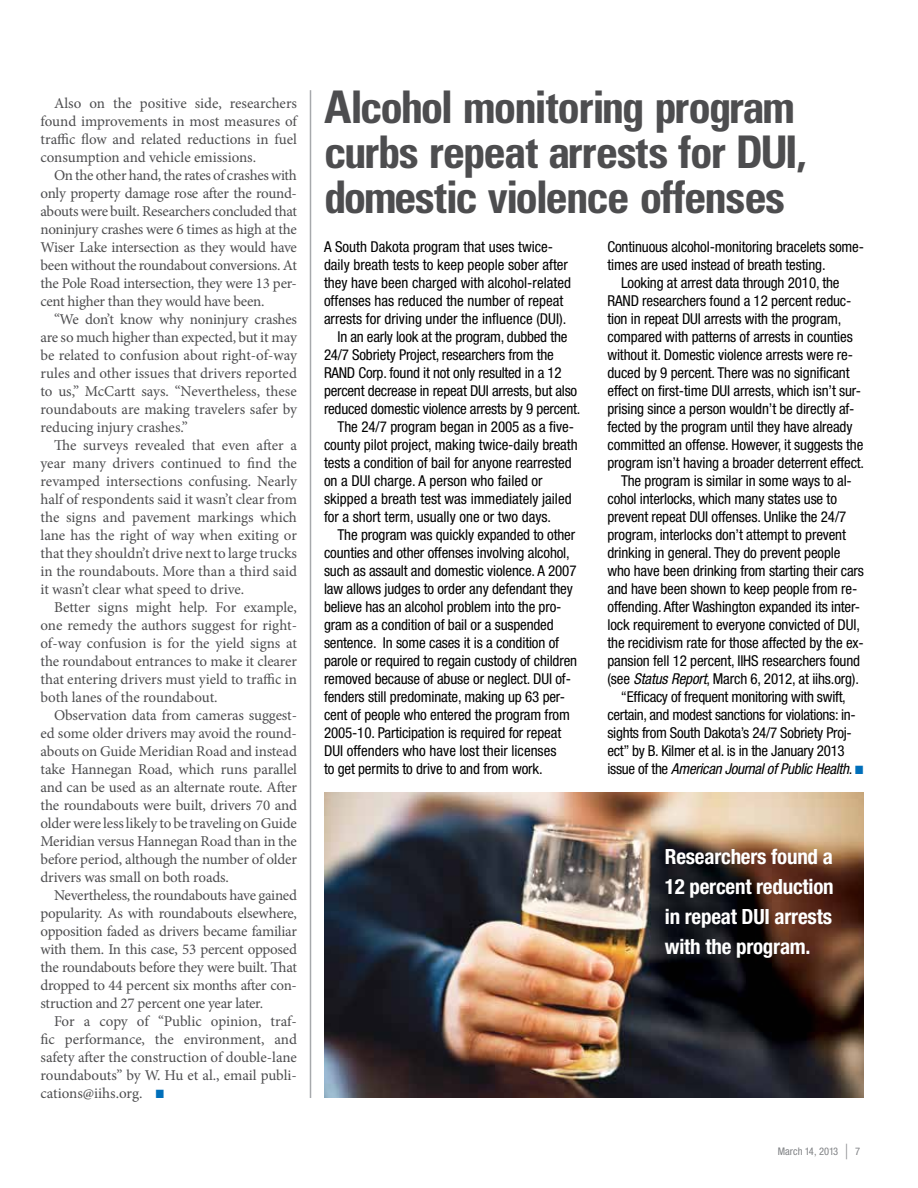
<style>
.page{position:relative;width:918px;height:1188px;background:#fff}
.page>*{position:absolute;margin:0;border:0;box-sizing:border-box;transform-origin:0 0}
.t1{font:700 condensed 45px/45px "Univers LT Std";letter-spacing:-.04em;color:#4d4d4f}
.t2{font:700 condensed 21px/30px "Helvetica Neue LT Pro";letter-spacing:-.01em;color:#fff;text-align:justify}
.t3{font:condensed 15px "Helvetica Neue LT Pro";letter-spacing:-.01em;color:#000}
.t4{font:15px/18px "Minion Pro";letter-spacing:-.01em;color:#4d4d4f;text-align:justify}
.t5{font:italic condensed 15px "Helvetica Neue LT Pro";letter-spacing:-.02em;color:#000}
.t6{font:condensed 10.5px "Helvetica Neue LT Pro";letter-spacing:-.01em;color:#808285}
.s1{color:#006fba}
.s2{font-style:italic}
.s3{font-style:normal}
.s4{font-size:21px}
</style>
<div class="page">
<img style="left:324px;top:792px;width:540px;height:306px">
<hr style="left:310px;top:90px;width:1px;height:1008px;background:#a7a9ac">
<p class="t4" style="left:40px;top:94px;width:258px;text-indent:14px">Also on the positive side, researchers found improvements in most measures of traffic flow and related reductions in fuel consumption and vehicle emissions.</p>
<p class="t4" style="left:40px;top:166px;width:258px;text-indent:14px">On the other hand, the rates of crashes with only property damage rose after the round&shy;abouts were built. Researchers concluded that noninjury crashes were 6 times as high at the Wiser Lake intersection as they would have been without the roundabout conversions. At the Pole Road intersection, they were 13 per&shy;cent higher than they would have been.</p>
<p class="t4" style="left:41px;top:310px;width:258px;text-indent:14px">“We don’t know why noninjury crashes are so much higher than expected, but it may be related to confusion about right-of-way rules and other issues that drivers reported to us,” McCartt says. “Nevertheless, these roundabouts are making travelers safer by reducing injury crashes.”</p>
<p class="t4" style="left:41px;top:436px;width:258px;text-indent:14px">The surveys revealed that even after a year many drivers continued to find the revamped intersections confusing. Nearly half of respondents said it wasn’t clear from the signs and pavement markings which lane has the right of way when exiting or that they shouldn’t drive next to large trucks in the roundabouts. More than a third said it wasn’t clear what speed to drive.</p>
<p class="t4" style="left:41px;top:598px;width:258px;text-indent:14px">Better signs might help. For example, one remedy the authors suggest for right&shy;of-way confusion is for the yield signs at the roundabout entrances to make it clearer that entering drivers must yield to traffic in both lanes of the roundabout.</p>
<p class="t4" style="left:41px;top:706px;width:258px;text-indent:14px">Observation data from cameras suggest&shy;ed some older drivers may avoid the round&shy;abouts on Guide Meridian Road and instead take Hannegan Road, which runs parallel and can be used as an alternate route. After the roundabouts were built, drivers 70 and older were less likely to be traveling on Guide Meridian versus Hannegan Road than in the before period, although the number of older drivers was small on both roads.</p>
<p class="t4" style="left:41px;top:886px;width:258px;text-indent:14px">Nevertheless, the roundabouts have gained popularity. As with roundabouts elsewhere, opposition faded as drivers became familiar with them. In this case, 53 percent opposed the roundabouts before they were built. That dropped to 44 percent six months after con&shy;struction and 27 percent one year later.</p>
<p class="t4" style="left:41px;top:1012px;width:258px;text-indent:14px">For a copy of “Public opinion, traf&shy;fic performance, the environment, and safety after the construction of double-lane roundabouts” by W. Hu et al., email publi&shy;cations@iihs.org. <span class="s1">■</span></p>
<h1 class="t1" style="left:324px;top:84px;width:484px">Alcohol monitoring program curbs repeat arrests for DUI, domestic violence offenses</h1>
<p class="t3" style="left:324px;top:238px;width:231px">A South Dakota program that uses twice-</p>
<p class="t3" style="left:324px;top:256px;width:246px">daily breath tests to keep people sober after</p>
<p class="t3" style="left:324px;top:274px;width:249px">they have been charged with alcohol-related</p>
<p class="t3" style="left:324px;top:292px;width:241px">offenses has reduced the number of repeat</p>
<p class="t3" style="left:324px;top:310px;width:244px">arrests for driving under the influence (DUI).</p>
<p class="t3" style="left:338px;top:328px;width:231px">In an early look at the program, dubbed the</p>
<p class="t3" style="left:324px;top:346px;width:231px">24/7 Sobriety Project, researchers from the</p>
<p class="t3" style="left:324px;top:364px;width:239px">RAND Corp. found it not only resulted in a 12</p>
<p class="t3" style="left:324px;top:382px;width:255px">percent decrease in repeat DUI arrests, but also</p>
<p class="t3" style="left:324px;top:400px;width:258px">reduced domestic violence arrests by 9 percent.</p>
<p class="t3" style="left:338px;top:418px;width:238px">The 24/7 program began in 2005 as a five-</p>
<p class="t3" style="left:324px;top:436px;width:255px">county pilot project, making twice-daily breath</p>
<p class="t3" style="left:324px;top:454px;width:249px">tests a condition of bail for anyone rearrested</p>
<p class="t3" style="left:324px;top:472px;width:220px">on a DUI charge. A person who failed or</p>
<p class="t3" style="left:324px;top:490px;width:249px">skipped a breath test was immediately jailed</p>
<p class="t3" style="left:324px;top:508px;width:229px">for a short term, usually one or two days.</p>
<p class="t3" style="left:338px;top:526px;width:239px">The program was quickly expanded to other</p>
<p class="t3" style="left:324px;top:544px;width:247px">counties and other offenses involving alcohol,</p>
<p class="t3" style="left:324px;top:562px;width:254px">such as assault and domestic violence. A 2007</p>
<p class="t3" style="left:324px;top:580px;width:250px">law allows judges to order any defendant they</p>
<p class="t3" style="left:324px;top:598px;width:239px">believe has an alcohol problem into the pro-</p>
<p class="t3" style="left:324px;top:616px;width:231px">gram as a condition of bail or a suspended</p>
<p class="t3" style="left:324px;top:634px;width:237px">sentence. In some cases it is a condition of</p>
<p class="t3" style="left:324px;top:652px;width:255px">parole or required to regain custody of children</p>
<p class="t3" style="left:324px;top:670px;width:248px">removed because of abuse or neglect. DUI of-</p>
<p class="t3" style="left:324px;top:688px;width:243px">fenders still predominate, making up 63 per-</p>
<p class="t3" style="left:324px;top:706px;width:247px">cent of people who entered the program from</p>
<p class="t3" style="left:324px;top:724px;width:239px">2005-10. Participation is required for repeat</p>
<p class="t3" style="left:324px;top:742px;width:234px">DUI offenders who have lost their licenses</p>
<p class="t3" style="left:324px;top:760px;width:220px">to get permits to drive to and from work.</p>
<p class="t3" style="left:608px;top:238px;width:258px">Continuous alcohol-monitoring bracelets some-</p>
<p class="t3" style="left:608px;top:256px;width:220px">times are used instead of breath testing.</p>
<p class="t3" style="left:621px;top:274px;width:220px">Looking at arrest data through 2010, the</p>
<p class="t3" style="left:608px;top:292px;width:245px">RAND researchers found a 12 percent reduc-</p>
<p class="t3" style="left:608px;top:310px;width:235px">tion in repeat DUI arrests with the program,</p>
<p class="t3" style="left:608px;top:328px;width:247px">compared with patterns of arrests in counties</p>
<p class="t3" style="left:608px;top:346px;width:247px">without it. Domestic violence arrests were re-</p>
<p class="t3" style="left:608px;top:364px;width:244px">duced by 9 percent. There was no significant</p>
<p class="t3" style="left:608px;top:382px;width:255px">effect on first-time DUI arrests, which isn’t sur-</p>
<p class="t3" style="left:608px;top:400px;width:249px">prising since a person wouldn’t be directly af-</p>
<p class="t3" style="left:608px;top:418px;width:247px">fected by the program until they have already</p>
<p class="t3" style="left:608px;top:436px;width:257px">committed an offense. However, it suggests the</p>
<p class="t3" style="left:608px;top:454px;width:258px">program isn’t having a broader deterrent effect.</p>
<p class="t3" style="left:621px;top:472px;width:232px">The program is similar in some ways to al-</p>
<p class="t3" style="left:608px;top:490px;width:231px">cohol interlocks, which many states use to</p>
<p class="t3" style="left:608px;top:508px;width:240px">prevent repeat DUI offenses. Unlike the 24/7</p>
<p class="t3" style="left:608px;top:526px;width:240px">program, interlocks don’t attempt to prevent</p>
<p class="t3" style="left:608px;top:544px;width:234px">drinking in general. They do prevent people</p>
<p class="t3" style="left:608px;top:562px;width:258px">who have been drinking from starting their cars</p>
<p class="t3" style="left:608px;top:580px;width:251px">and have been shown to keep people from re-</p>
<p class="t3" style="left:608px;top:598px;width:254px">offending. After Washington expanded its inter-</p>
<p class="t3" style="left:607px;top:616px;width:254px">lock requirement to everyone convicted of DUI,</p>
<p class="t3" style="left:607px;top:634px;width:258px">the recidivism rate for those affected by the ex-</p>
<p class="t3" style="left:607px;top:652px;width:254px">pansion fell 12 percent, II HS researchers found</p>
<p class="t3" style="left:607px;top:670px;width:253px">(see <span class="s2">Status Report</span>, March 6, 2012, at iihs.org).</p>
<p class="t3" style="left:621px;top:688px;width:226px">“Efficacy of frequent monitoring with swift,</p>
<p class="t3" style="left:607px;top:706px;width:250px">certain, and modest sanctions for violations: in-</p>
<p class="t3" style="left:607px;top:724px;width:246px">sights from South Dakota’s 24/7 Sobriety Proj-</p>
<p class="t3" style="left:607px;top:742px;width:239px">ect” by B. Kilmer et al. is in the January 2013</p>
<p class="t5" style="left:607px;top:760px;width:257px"><span class="s3">issue of the</span> American Journal of Public Health<span class="s3">.</span> <span class="s1">■</span></p>
<h2 class="t2" style="left:665px;top:841px;width:170px">Researchers found a 12 percent reduction in repeat DUI arrests with the program.</h2>
<p class="t6" style="left:778px;top:1145px;width:84px">March 14, 2013 <span class="s4">|</span> 7</p>
</div>
